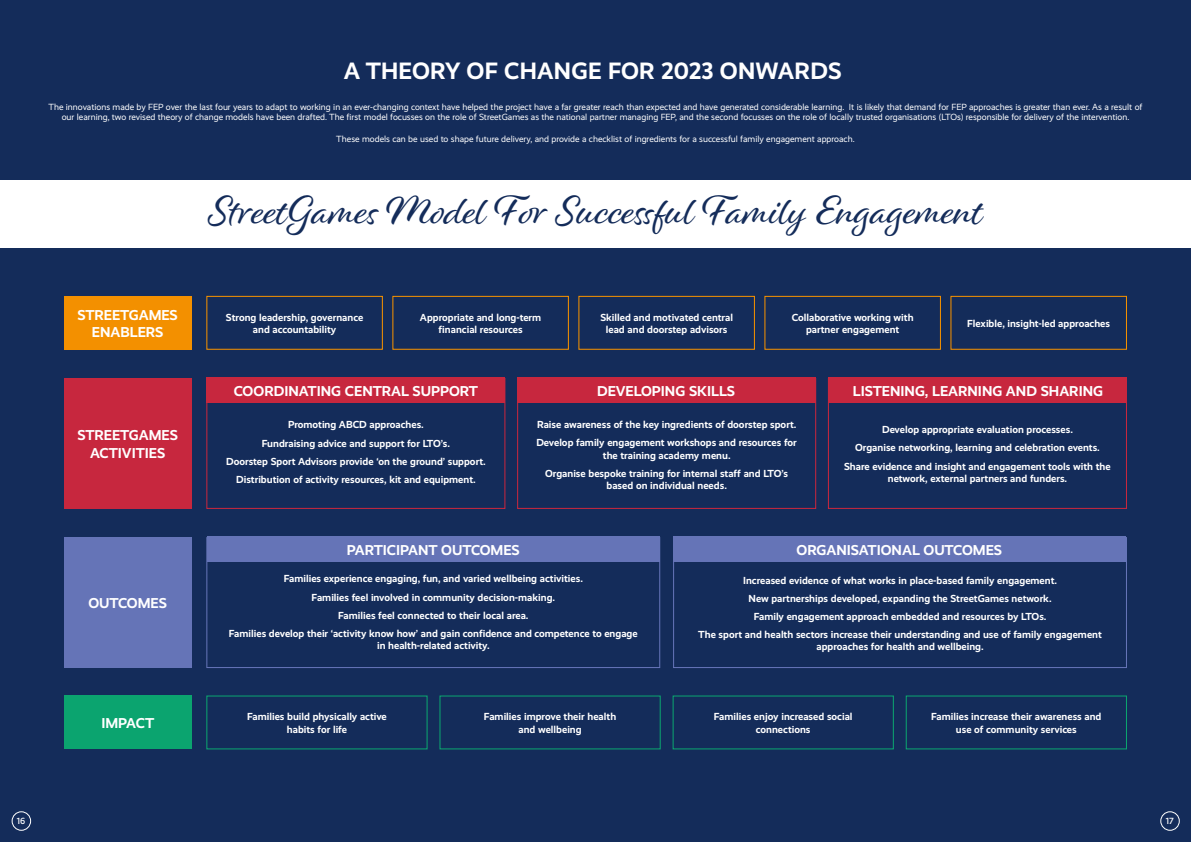
<style>
.page{position:relative;width:1191px;height:842px;background:#142c5a}
.page>*{position:absolute;margin:0;border:0;box-sizing:border-box;transform-origin:0 0}
.t1{font:42px "Alisha";color:#142c5a}
.t2{font:700 23.8px "Realist";letter-spacing:.01em;color:#fff}
.t3{font:700 14.4px/17.3px "Realist";color:#fff;text-align:center}
.t4{font:700 10.3px/18.2px "Realist";color:#fff;text-align:center}
.t5{font:9px/10.8px "Realist";color:#fff;text-align:center}
.t6{font:500 9px "Realist";color:#fff}
</style>
<div class="page">
<div style="left:12px;top:811px;width:19px;height:20px;border:1px solid #fff;border-radius:50%"></div>
<div style="left:1160px;top:811px;width:19px;height:20px;border:1px solid #fff;border-radius:50%"></div>
<div style="left:0;top:181px;width:1191px;height:67px;background:#fff"></div>
<div style="left:64px;top:378px;width:127px;height:131px;background:#c7273e"></div>
<div style="left:64px;top:537px;width:127px;height:131px;background:#6574b7"></div>
<div style="left:64px;top:296px;width:127px;height:54px;background:#f39000"></div>
<div style="left:64px;top:695px;width:127px;height:54px;background:#0ba46f"></div>
<div style="left:206px;top:296px;width:177px;height:54px;border:1px solid #f39000"></div>
<div style="left:206px;top:695px;width:221px;height:54px;border:1px solid #0ba46f"></div>
<div style="left:207px;top:377px;width:298px;height:26px;background:#c7273e"></div>
<div style="left:206px;top:378px;width:299px;height:131px;border:1px solid #c7273e"></div>
<div style="left:207px;top:536px;width:452px;height:26px;background:#6574b7"></div>
<div style="left:206px;top:537px;width:454px;height:131px;border:1px solid #6574b7"></div>
<div style="left:517px;top:378px;width:299px;height:131px;border:1px solid #c7273e"></div>
<div style="left:517px;top:377px;width:298px;height:26px;background:#c7273e"></div>
<div style="left:673px;top:537px;width:454px;height:131px;border:1px solid #6574b7"></div>
<div style="left:673px;top:536px;width:452px;height:26px;background:#6574b7"></div>
<div style="left:828px;top:378px;width:299px;height:131px;border:1px solid #c7273e"></div>
<div style="left:829px;top:377px;width:298px;height:26px;background:#c7273e"></div>
<div style="left:392px;top:296px;width:177px;height:54px;border:1px solid #f39000"></div>
<div style="left:439px;top:695px;width:221px;height:54px;border:1px solid #0ba46f"></div>
<div style="left:578px;top:296px;width:177px;height:54px;border:1px solid #f39000"></div>
<div style="left:672px;top:695px;width:222px;height:54px;border:1px solid #0ba46f"></div>
<div style="left:764px;top:296px;width:177px;height:54px;border:1px solid #f39000"></div>
<div style="left:905px;top:695px;width:222px;height:54px;border:1px solid #0ba46f"></div>
<div style="left:950px;top:296px;width:177px;height:54px;border:1px solid #f39000"></div>
<h2 class="t2" style="left:344px;top:57px;width:499px">A THEORY OF CHANGE FOR 2023 ONWARDS</h2>
<p class="t5" style="left:49px;top:101px;width:1095px">The innovations made by FEP over the last four years to adapt to working in an ever-changing context have helped the project have a far greater reach than expected and have generated considerable learning. It is likely that demand for FEP approaches is greater than ever. As a result of our learning, two revised theory of change models have been drafted. The first model focusses on the role of StreetGames as the national partner managing FEP, and the second focusses on the role of locally trusted organisations (LTOs) responsible for delivery of the intervention.</p>
<p class="t5" style="left:336px;top:134px;width:520px">These models can be used to shape future delivery, and provide a checklist of ingredients for a successful family engagement approach.</p>
<h3 class="t3" style="left:77px;top:306px;width:102px">STREETGAMES<br>ENABLERS</h3>
<h3 class="t3" style="left:77px;top:427px;width:102px">STREETGAMES<br>ACTIVITIES</h3>
<h3 class="t3" style="left:88px;top:595px;width:80px">OUTCOMES</h3>
<h3 class="t3" style="left:101px;top:714px;width:54px">IMPACT</h3>
<h1 class="t1" style="left:207px;top:185px;width:777px">StreetGames Model For Successful Family Engagement</h1>
<p class="t4" style="left:226px;top:311px;width:139px;line-height:12.3px">Strong leadership, governance and accountability</p>
<p class="t4" style="left:420px;top:311px;width:123px;line-height:12.3px">Appropriate and long-term financial resources</p>
<p class="t4" style="left:600px;top:311px;width:134px;line-height:12.3px">Skilled and motivated central lead and doorstep advisors</p>
<p class="t4" style="left:791px;top:311px;width:123px;line-height:12.3px">Collaborative working with partner engagement</p>
<p class="t4" style="left:967px;top:314px;width:144px">Flexible, insight-led approaches</p>
<h3 class="t3" style="left:234px;top:382px;width:246px">COORDINATING CENTRAL SUPPORT</h3>
<p class="t4" style="left:226px;top:416px;width:261px">Promoting ABCD approaches.<br>Fundraising advice and support for LTO’s.<br>Doorstep Sport Advisors provide ‘on the ground’ support.<br>Distribution of activity resources, kit and equipment.</p>
<h3 class="t3" style="left:597px;top:382px;width:139px">DEVELOPING SKILLS</h3>
<p class="t4" style="left:536px;top:415px;width:262px;text-align:left">Raise awareness of the key ingredients of doorstep sport.<br>Develop family engagement workshops and resources for</p>
<p class="t4" style="left:545px;top:446px;width:244px">the training academy menu.<br>Organise bespoke training for internal staff and LTO’s</p>
<p class="t4" style="left:606px;top:476px;width:122px">based on individual needs.</p>
<h3 class="t3" style="left:852px;top:382px;width:252px">LISTENING, LEARNING AND SHARING</h3>
<p class="t4" style="left:844px;top:421px;width:268px">Develop appropriate evaluation processes.<br>Organise networking, learning and celebration events.<br>Share evidence and insight and engagement tools with the</p>
<p class="t4" style="left:888px;top:469px;width:181px">network, external partners and funders.</p>
<h3 class="t3" style="left:347px;top:541px;width:174px">PARTICIPANT OUTCOMES</h3>
<p class="t4" style="left:229px;top:570px;width:410px">Families experience engaging, fun, and varied wellbeing activities.<br>Families feel involved in community decision-making.<br>Families feel connected to their local area.<br>Families develop their ‘activity know how’ and gain confidence and competence to engage</p>
<p class="t4" style="left:377px;top:637px;width:114px">in health-related activity.</p>
<h3 class="t3" style="left:796px;top:541px;width:207px">ORGANISATIONAL OUTCOMES</h3>
<p class="t4" style="left:698px;top:571px;width:405px">Increased evidence of what works in place-based family engagement.<br>New partnerships developed, expanding the StreetGames network.<br>Family engagement approach embedded and resources by LTOs.<br>The sport and health sectors increase their understanding and use of family engagement</p>
<p class="t4" style="left:816px;top:638px;width:169px">approaches for health and wellbeing.</p>
<p class="t4" style="left:247px;top:711px;width:141px;line-height:12.3px">Families build physically active habits for life</p>
<p class="t4" style="left:484px;top:711px;width:134px;line-height:12.3px">Families improve their health and wellbeing</p>
<p class="t4" style="left:714px;top:711px;width:140px;line-height:12.3px">Families enjoy increased social connections</p>
<p class="t4" style="left:931px;top:711px;width:172px;line-height:12.3px">Families increase their awareness and use of community services</p>
<p class="t6" style="left:17px;top:816px;width:10px">16</p>
<p class="t6" style="left:1165px;top:816px;width:9px">17</p>
</div>
